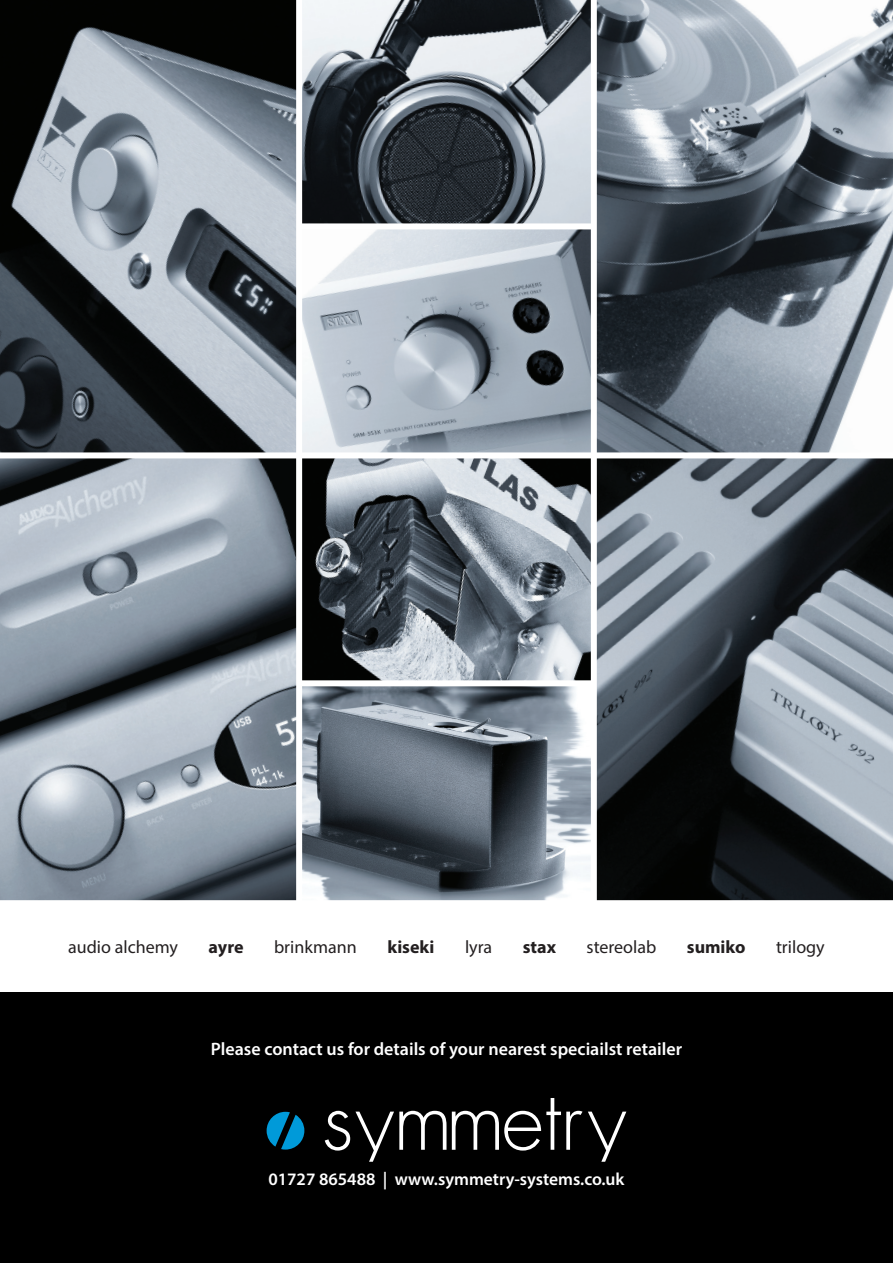
<style>
.page{position:relative;width:893px;height:1263px;background:#000}
.page>*{position:absolute;margin:0;border:0;box-sizing:border-box;transform-origin:0 0}
.t1{font:600 18px "Myriad Pro";color:#fff}
.t2{font:18px "Myriad Pro";color:#231f20}
.t3{font:700 18px "Myriad Pro";color:#231f20}
.t4{font:600 17.55px "Myriad Pro";color:#fff}
</style>
<div class="page">
<img style="left:0;top:458px;width:296px;height:442px">
<img style="left:302px;top:458px;width:289px;height:442px">
<img style="left:302px;top:0;width:289px;height:223px">
<img style="left:597px;top:0;width:296px;height:900px">
<img style="left:0;top:27px;width:296px;height:425px">
<img style="left:302px;top:229px;width:289px;height:223px">
<div style="left:0;top:452px;width:893px;height:6px;background:#fff"></div>
<div style="left:296px;top:0;width:6px;height:901px;background:#fff"></div>
<div style="left:591px;top:0;width:6px;height:903px;background:#fff"></div>
<div style="left:300px;top:680px;width:293px;height:6px;background:#fff"></div>
<div style="left:300px;top:223px;width:293px;height:6px;background:#fff"></div>
<div style="left:0;top:905px;width:893px;height:87px;background:#fff"></div>
<svg style="left:452px;top:1098px;width:130px;height:52px"></svg>
<svg style="left:325px;top:1111px;width:121px;height:51px"></svg>
<svg style="left:588px;top:1111px;width:38px;height:51px"></svg>
<svg style="left:267px;top:1112px;width:37px;height:37px"></svg>
<div style="left:0;top:900px;width:893px;height:6px;background:#fff"></div>
<p class="t2" style="left:68px;top:936px;width:111px">audio alchemy</p>
<p class="t3" style="left:209px;top:935px;width:36px">ayre</p>
<p class="t2" style="left:274px;top:936px;width:84px">brinkmann</p>
<p class="t3" style="left:387px;top:935px;width:49px">kiseki</p>
<p class="t2" style="left:465px;top:936px;width:29px">lyra</p>
<p class="t3" style="left:523px;top:935px;width:35px">stax</p>
<p class="t2" style="left:587px;top:936px;width:71px">stereolab</p>
<p class="t3" style="left:687px;top:935px;width:60px">sumiko</p>
<p class="t2" style="left:776px;top:936px;width:50px">trilogy</p>
<p class="t1" style="left:211px;top:1037px;width:473px">Please contact us for details of your nearest speciailst retailer</p>
<p class="t4" style="left:268px;top:1168px;width:358px">01727 865488 | www.symmetry-systems.co.uk</p>
</div>
